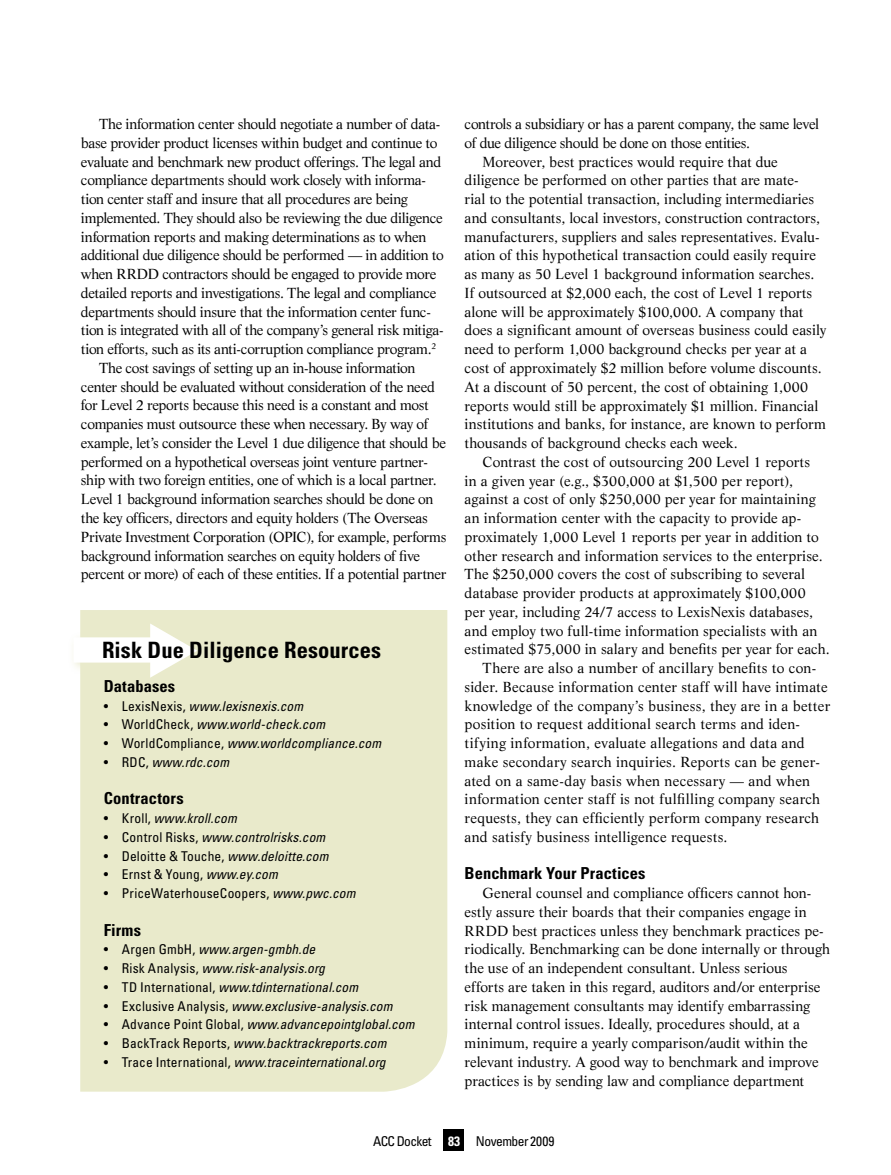
<style>
.page{position:relative;width:891px;height:1175px;background:#fff}
.page>*{position:absolute;margin:0;border:0;box-sizing:border-box;transform-origin:0 0}
.t1{font:700 condensed 22.5px "Univers";letter-spacing:.005em;color:#000}
.t2{font:700 condensed 16.5px "Univers";letter-spacing:.01em;color:#000}
.t3{font:14.25px/18.8px "Life";letter-spacing:-.005em;color:#000}
.t4{font:14.25px "Life";letter-spacing:-.025em;color:#000}
.t5{font:14.25px "Life";letter-spacing:-.03em;color:#000}
.t6{font:14.25px "Life";letter-spacing:.02em;color:#000}
.t7{font:14.25px "Life";letter-spacing:.015em;color:#000}
.t8{font:italic condensed 13.5px "Univers";letter-spacing:.01em;color:#000}
.t9{font:condensed 13.5px "Univers";letter-spacing:.01em;color:#000}
.t10{font:condensed 13.5px "Univers";letter-spacing:-.04em;color:#000}
.s1{font-style:normal}
.s2{font-style:italic}
.s3{font-weight:700;color:#fff}
</style>
<div class="page">
<div style="left:443px;top:1129px;width:21px;height:21px;background:#000"></div>
<div style="left:80px;top:610px;width:367px;height:481px;background:#e9eacb"></div>
<div style="left:68px;top:618px;width:139px;height:69px;background:#e9eacb"></div>
<svg style="left:73px;top:623px;width:124px;height:54px"></svg>
<p class="t5" style="left:99px;top:115px;width:343px">The information center should negotiate a number of data-</p>
<p class="t4" style="left:81px;top:134px;width:358px">base provider product licenses within budget and continue to</p>
<p class="t5" style="left:81px;top:153px;width:362px">evaluate and benchmark new product offerings. The legal and</p>
<p class="t4" style="left:81px;top:172px;width:347px">compliance departments should work closely with informa-</p>
<p class="t3" style="left:81px;top:189px;width:329px">tion center staff and insure that all procedures are being</p>
<p class="t5" style="left:81px;top:209px;width:363px">implemented. They should also be reviewing the due diligence</p>
<p class="t3" style="left:81px;top:227px;width:347px">information reports and making determinations as to when</p>
<p class="t4" style="left:81px;top:247px;width:364px">additional due diligence should be performed — in addition to</p>
<p class="t5" style="left:81px;top:265px;width:357px">when RRDD contractors should be engaged to provide more</p>
<p class="t3" style="left:81px;top:283px;width:357px">detailed reports and investigations. The legal and compliance</p>
<p class="t3" style="left:81px;top:302px;width:351px">departments should insure that the information center func-</p>
<p class="t4" style="left:81px;top:322px;width:364px">tion is integrated with all of the company’s general risk mitiga-</p>
<p class="t4" style="left:81px;top:340px;width:357px">tion efforts, such as its anti-corruption compliance program.<sup>2</sup></p>
<p class="t4" style="left:99px;top:359px;width:318px">The cost savings of setting up an in-house information</p>
<p class="t5" style="left:81px;top:378px;width:356px">center should be evaluated without consideration of the need</p>
<p class="t3" style="left:81px;top:396px;width:349px">for Level 2 reports because this need is a constant and most</p>
<p class="t4" style="left:81px;top:415px;width:349px">companies must outsource these when necessary. By way of</p>
<p class="t5" style="left:81px;top:434px;width:367px">example, let’s consider the Level 1 due diligence that should be</p>
<p class="t3" style="left:81px;top:452px;width:349px">performed on a hypothetical overseas joint venture partner-</p>
<p class="t4" style="left:81px;top:472px;width:357px">ship with two foreign entities, one of which is a local partner.</p>
<p class="t4" style="left:81px;top:490px;width:354px">Level 1 background information searches should be done on</p>
<p class="t3" style="left:81px;top:508px;width:348px">the key officers, directors and equity holders (The Overseas</p>
<p class="t5" style="left:81px;top:528px;width:367px">Private Investment Corporation (OPIC), for example, performs</p>
<p class="t4" style="left:81px;top:547px;width:341px">background information searches on equity holders of five</p>
<p class="t3" style="left:81px;top:564px;width:367px">percent or more) of each of these entities. If a potential partner</p>
<h1 class="t1" style="left:102px;top:636px;width:281px">Risk Due Diligence Resources</h1>
<p class="t2" style="left:104px;top:676px;width:73px">Databases</p>
<p class="t8" style="left:104px;top:697px;width:201px"><span class="s1">• LexisNexis,</span> www.lexisnexis.com</p>
<p class="t8" style="left:104px;top:716px;width:223px"><span class="s1">• WorldCheck,</span> www.world-check.com</p>
<p class="t8" style="left:104px;top:734px;width:279px"><span class="s1">• WorldCompliance,</span> www.worldcompliance.com</p>
<p class="t8" style="left:104px;top:753px;width:127px"><span class="s1">• RDC,</span> www.rdc.com</p>
<p class="t2" style="left:104px;top:788px;width:82px">Contractors</p>
<p class="t8" style="left:104px;top:809px;width:135px"><span class="s1">• Kroll,</span> www.kroll.com</p>
<p class="t8" style="left:104px;top:828px;width:223px"><span class="s1">• Control Risks,</span> www.controlrisks.com</p>
<p class="t9" style="left:104px;top:847px;width:226px">• Deloitte &amp; Touche, <span class="s2">www.deloitte.com</span></p>
<p class="t9" style="left:104px;top:866px;width:176px">• Ernst &amp; Young, <span class="s2">www.ey.com</span></p>
<p class="t9" style="left:104px;top:884px;width:253px">• PriceWaterhouseCoopers, <span class="s2">www.pwc.com</span></p>
<p class="t2" style="left:104px;top:919px;width:39px">Firms</p>
<p class="t8" style="left:104px;top:941px;width:213px"><span class="s1">• Argen GmbH,</span> www.argen-gmbh.de</p>
<p class="t8" style="left:104px;top:959px;width:223px"><span class="s1">• Risk Analysis,</span> www.risk-analysis.org</p>
<p class="t8" style="left:104px;top:978px;width:256px"><span class="s1">• TD International,</span> www.tdinternational.com</p>
<p class="t8" style="left:104px;top:997px;width:290px"><span class="s1">• Exclusive Analysis,</span> www.exclusive-analysis.com</p>
<p class="t8" style="left:104px;top:1016px;width:312px"><span class="s1">• Advance Point Global,</span> www.advancepointglobal.com</p>
<p class="t8" style="left:104px;top:1034px;width:284px"><span class="s1">• BackTrack Reports,</span> www.backtrackreports.com</p>
<p class="t8" style="left:104px;top:1053px;width:284px"><span class="s1">• Trace International,</span> www.traceinternational.org</p>
<p class="t4" style="left:465px;top:115px;width:356px">controls a subsidiary or has a parent company, the same level</p>
<p class="t4" style="left:465px;top:134px;width:287px">of due diligence should be done on those entities.</p>
<p class="t3" style="left:483px;top:152px;width:297px">Moreover, best practices would require that due</p>
<p class="t3" style="left:465px;top:171px;width:336px">diligence be performed on other parties that are mate-</p>
<p class="t3" style="left:465px;top:189px;width:351px">rial to the potential transaction, including intermediaries</p>
<p class="t3" style="left:465px;top:208px;width:357px">and consultants, local investors, construction contractors,</p>
<p class="t3" style="left:465px;top:227px;width:357px">manufacturers, suppliers and sales representatives. Evalu-</p>
<p class="t3" style="left:465px;top:246px;width:353px">ation of this hypothetical transaction could easily require</p>
<p class="t3" style="left:465px;top:264px;width:351px">as many as 50 Level 1 background information searches.</p>
<p class="t3" style="left:465px;top:283px;width:349px">If outsourced at $2,000 each, the cost of Level 1 reports</p>
<p class="t3" style="left:465px;top:302px;width:340px">alone will be approximately $100,000. A company that</p>
<p class="t3" style="left:465px;top:321px;width:363px">does a significant amount of overseas business could easily</p>
<p class="t3" style="left:465px;top:339px;width:344px">need to perform 1,000 background checks per year at a</p>
<p class="t3" style="left:465px;top:358px;width:359px">cost of approximately $2 million before volume discounts.</p>
<p class="t3" style="left:465px;top:377px;width:345px">At a discount of 50 percent, the cost of obtaining 1,000</p>
<p class="t3" style="left:465px;top:396px;width:355px">reports would still be approximately $1 million. Financial</p>
<p class="t3" style="left:465px;top:414px;width:363px">institutions and banks, for instance, are known to perform</p>
<p class="t3" style="left:465px;top:433px;width:275px">thousands of background checks each week.</p>
<p class="t3" style="left:483px;top:452px;width:329px">Contrast the cost of outsourcing 200 Level 1 reports</p>
<p class="t3" style="left:465px;top:471px;width:330px">in a given year (e.g., $300,000 at $1,500 per report),</p>
<p class="t3" style="left:465px;top:489px;width:353px">against a cost of only $250,000 per year for maintaining</p>
<p class="t3" style="left:465px;top:508px;width:338px">an information center with the capacity to provide ap-</p>
<p class="t3" style="left:465px;top:527px;width:356px">proximately 1,000 Level 1 reports per year in addition to</p>
<p class="t3" style="left:465px;top:546px;width:360px">other research and information services to the enterprise.</p>
<p class="t3" style="left:465px;top:564px;width:342px">The $250,000 covers the cost of subscribing to several</p>
<p class="t3" style="left:465px;top:583px;width:343px">database provider products at approximately $100,000</p>
<p class="t3" style="left:465px;top:602px;width:350px">per year, including 24/7 access to LexisNexis databases,</p>
<p class="t3" style="left:465px;top:621px;width:354px">and employ two full-time information specialists with an</p>
<p class="t3" style="left:465px;top:639px;width:367px">estimated $75,000 in salary and benefits per year for each.</p>
<p class="t6" style="left:483px;top:659px;width:335px">There are also a number of ancillary benefits to con-</p>
<p class="t6" style="left:465px;top:678px;width:365px">sider. Because information center staff will have intimate</p>
<p class="t7" style="left:465px;top:697px;width:367px">knowledge of the company’s business, they are in a better</p>
<p class="t7" style="left:465px;top:715px;width:337px">position to request additional search terms and iden-</p>
<p class="t6" style="left:465px;top:734px;width:342px">tifying information, evaluate allegations and data and</p>
<p class="t6" style="left:465px;top:753px;width:357px">make secondary search inquiries. Reports can be gener-</p>
<p class="t7" style="left:465px;top:772px;width:347px">ated on a same-day basis when necessary — and when</p>
<p class="t6" style="left:465px;top:790px;width:357px">information center staff is not fulfilling company search</p>
<p class="t6" style="left:465px;top:809px;width:356px">requests, they can efficiently perform company research</p>
<p class="t7" style="left:465px;top:828px;width:264px">and satisfy business intelligence requests.</p>
<p class="t2" style="left:465px;top:863px;width:183px">Benchmark Your Practices</p>
<p class="t3" style="left:465px;top:883px;width:367px;text-indent:18px">General counsel and compliance officers cannot hon&shy;estly assure their boards that their companies engage in RRDD best practices unless they benchmark practices pe&shy;riodically. Benchmarking can be done internally or through the use of an independent consultant. Unless serious efforts are taken in this regard, auditors and/or enterprise risk management consultants may identify embarrassing internal control issues. Ideally, procedures should, at a minimum, require a yearly comparison/audit within the relevant industry. A good way to benchmark and improve practices is by sending law and compliance department</p>
<p class="t10" style="left:373px;top:1132px;width:183px">ACC Docket <span class="s3">83</span> November 2009</p>
</div>
